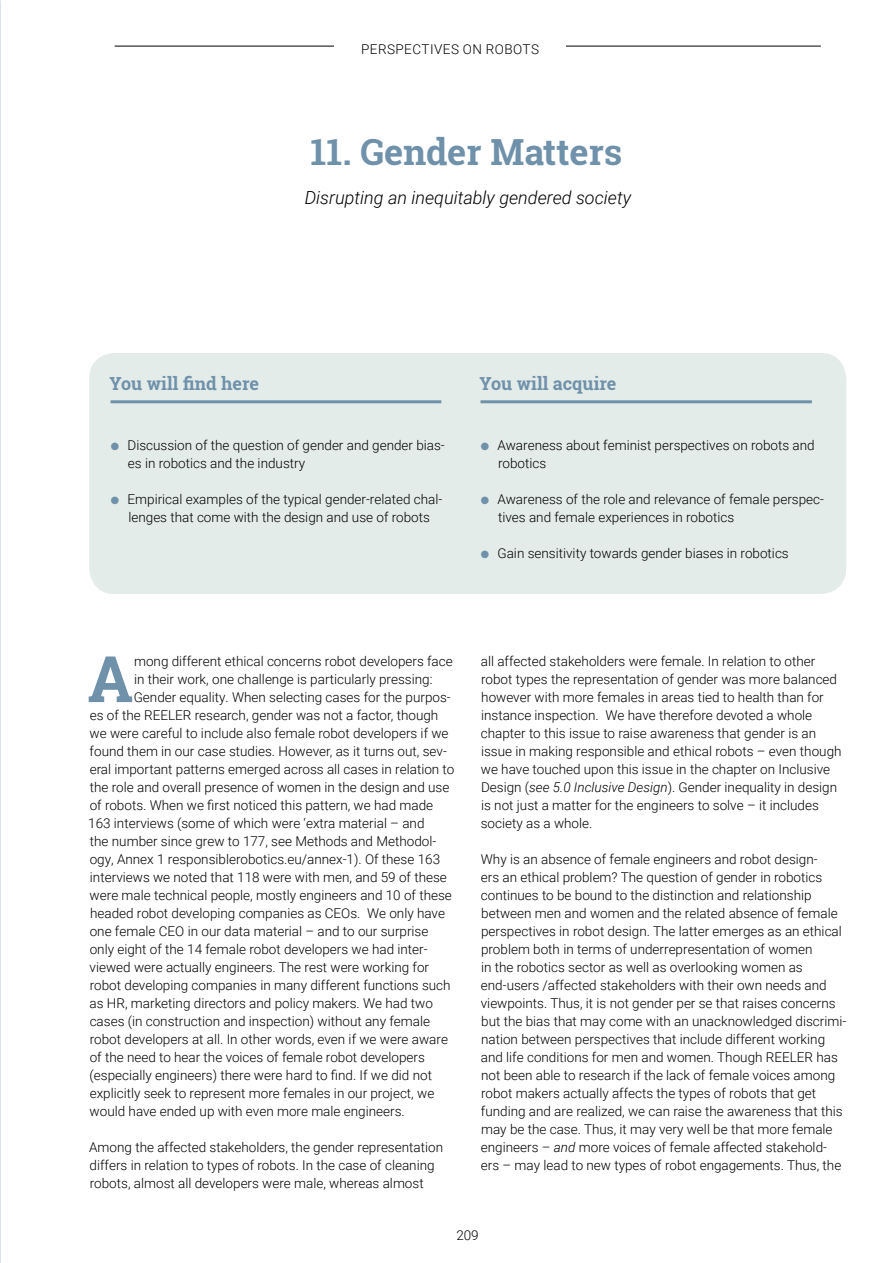
<style>
.page{position:relative;width:893px;height:1263px;background:#fff}
.page>*{position:absolute;margin:0;border:0;box-sizing:border-box;transform-origin:0 0}
.t1{font:700 64.2px "Roboto Slab";color:#6f91aa}
.t2{font:700 36px "Roboto Slab";color:#6f91aa}
.t3{font:italic 300 18px "Roboto";color:#000}
.t4{font:700 18px "Roboto Slab";color:#6f91aa}
.t5{font:300 13.5px/18px "Roboto";color:#000}
.t6{font:300 13.5px "Roboto";letter-spacing:.035em;color:#000}
.s1{color:#6f91aa}
.s2{font-style:italic}
</style>
<div class="page">
<hr style="left:115px;top:46px;width:706px;height:1px;background:#000">
<div style="left:335px;top:38px;width:231px;height:22px;background:#fff"></div>
<div style="left:89px;top:353px;width:757px;height:241px;background:#e4ecea;border-radius:26px"></div>
<hr style="left:111px;top:400px;width:330px;height:3px;background:#6f91aa">
<hr style="left:480px;top:400px;width:332px;height:3px;background:#6f91aa">
<p class="t6" style="left:361px;top:40px;width:179px">PERSPECTIVES ON ROBOTS</p>
<h2 class="t2" style="left:311px;top:128px;width:313px">11. Gender Matters</h2>
<h3 class="t3" style="left:305px;top:185px;width:328px">Disrupting an inequitably gendered society</h3>
<h3 class="t4" style="left:109px;top:371px;width:151px">You will find here</h3>
<h3 class="t4" style="left:479px;top:371px;width:139px">You will acquire</h3>
<p class="t5" style="left:128px;top:436px;width:318px;text-indent:-17px"><span class="s1">●</span> Discussion of the question of gender and gender bias&shy;es in robotics and the industry</p>
<p class="t5" style="left:111px;top:490px;width:333px;text-align:center"><span class="s1">●</span> Empirical examples of the typical gender-related chal&shy;lenges that come with the design and use of robots</p>
<p class="t5" style="left:498px;top:436px;width:318px;text-indent:-17px"><span class="s1">●</span> Awareness about feminist perspectives on robots and robotics</p>
<p class="t5" style="left:498px;top:490px;width:327px;text-indent:-17px"><span class="s1">●</span> Awareness of the role and relevance of female perspec&shy;tives and female experiences in robotics</p>
<p class="t5" style="left:481px;top:544px;width:309px"><span class="s1">●</span> Gain sensitivity towards gender biases in robotics</p>
<h1 class="t1" style="left:87px;top:635px;width:48px">A</h1>
<p class="t5" style="left:134px;top:652px;width:320px">mong different ethical concerns robot developers face</p>
<p class="t5" style="left:134px;top:670px;width:300px">in their work, one challenge is particularly pressing:</p>
<p class="t5" style="left:134px;top:688px;width:319px">Gender equality. When selecting cases for the purpos-</p>
<p class="t5" style="left:90px;top:706px;width:350px">es of the REELER research, gender was not a factor, though</p>
<p class="t5" style="left:90px;top:724px;width:360px">we were careful to include also female robot developers if we</p>
<p class="t5" style="left:90px;top:742px;width:359px">found them in our case studies. However, as it turns out, sev-</p>
<p class="t5" style="left:90px;top:760px;width:366px">eral important patterns emerged across all cases in relation to</p>
<p class="t5" style="left:90px;top:778px;width:361px">the role and overall presence of women in the design and use</p>
<p class="t5" style="left:90px;top:796px;width:345px">of robots. When we first noticed this pattern, we had made</p>
<p class="t5" style="left:88px;top:814px;width:338px">163 interviews (some of which were ‘extra material – and</p>
<p class="t5" style="left:90px;top:832px;width:348px">the number since grew to 177, see Methods and Methodol-</p>
<p class="t5" style="left:90px;top:850px;width:352px">ogy, Annex 1 responsiblerobotics.eu/annex-1). Of these 163</p>
<p class="t5" style="left:90px;top:868px;width:358px">interviews we noted that 118 were with men, and 59 of these</p>
<p class="t5" style="left:90px;top:886px;width:364px">were male technical people, mostly engineers and 10 of these</p>
<p class="t5" style="left:90px;top:904px;width:357px">headed robot developing companies as CEOs. We only have</p>
<p class="t5" style="left:90px;top:922px;width:340px">one female CEO in our data material – and to our surprise</p>
<p class="t5" style="left:90px;top:940px;width:339px">only eight of the 14 female robot developers we had inter-</p>
<p class="t5" style="left:90px;top:958px;width:341px">viewed were actually engineers. The rest were working for</p>
<p class="t5" style="left:90px;top:976px;width:362px">robot developing companies in many different functions such</p>
<p class="t5" style="left:90px;top:994px;width:345px">as HR, marketing directors and policy makers. We had two</p>
<p class="t5" style="left:90px;top:1012px;width:342px">cases (in construction and inspection) without any female</p>
<p class="t5" style="left:90px;top:1030px;width:360px">robot developers at all. In other words, even if we were aware</p>
<p class="t5" style="left:90px;top:1048px;width:337px">of the need to hear the voices of female robot developers</p>
<p class="t5" style="left:90px;top:1066px;width:344px">(especially engineers) there were hard to find. If we did not</p>
<p class="t5" style="left:90px;top:1084px;width:346px">explicitly seek to represent more females in our project, we</p>
<p class="t5" style="left:90px;top:1102px;width:317px">would have ended up with even more male engineers.</p>
<p class="t5" style="left:89px;top:1138px;width:355px">Among the affected stakeholders, the gender representation differs in relation to types of robots. In the case of cleaning robots, almost all developers were male, whereas almost</p>
<p class="t5" style="left:481px;top:652px;width:362px">all affected stakeholders were female. In relation to other robot types the representation of gender was more balanced however with more females in areas tied to health than for instance inspection. We have therefore devoted a whole chapter to this issue to raise awareness that gender is an issue in making responsible and ethical robots – even though we have touched upon this issue in the chapter on Inclusive Design (<span class="s2">see 5.0 Inclusive Design</span>). Gender inequality in design is not just a matter for the engineers to solve – it includes society as a whole.</p>
<p class="t5" style="left:481px;top:850px;width:367px">Why is an absence of female engineers and robot design-<br>ers an ethical problem? The question of gender in robotics continues to be bound to the distinction and relationship between men and women and the related absence of female perspectives in robot design. The latter emerges as an ethical problem both in terms of underrepresentation of women<br>in the robotics sector as well as overlooking women as end-users /affected stakeholders with their own needs and viewpoints. Thus, it is not gender per se that raises concerns but the bias that may come with an unacknowledged discrimi&shy;nation between perspectives that include different working and life conditions for men and women. Though REELER has not been able to research if the lack of female voices among robot makers actually affects the types of robots that get funding and are realized, we can raise the awareness that this may be the case. Thus, it may very well be that more female engineers – <span class="s2">and</span> more voices of female affected stakehold&shy;ers – may lead to new types of robot engagements. Thus, the</p>
<p class="t5" style="left:456px;top:1226px;width:24px">209</p>
</div>
